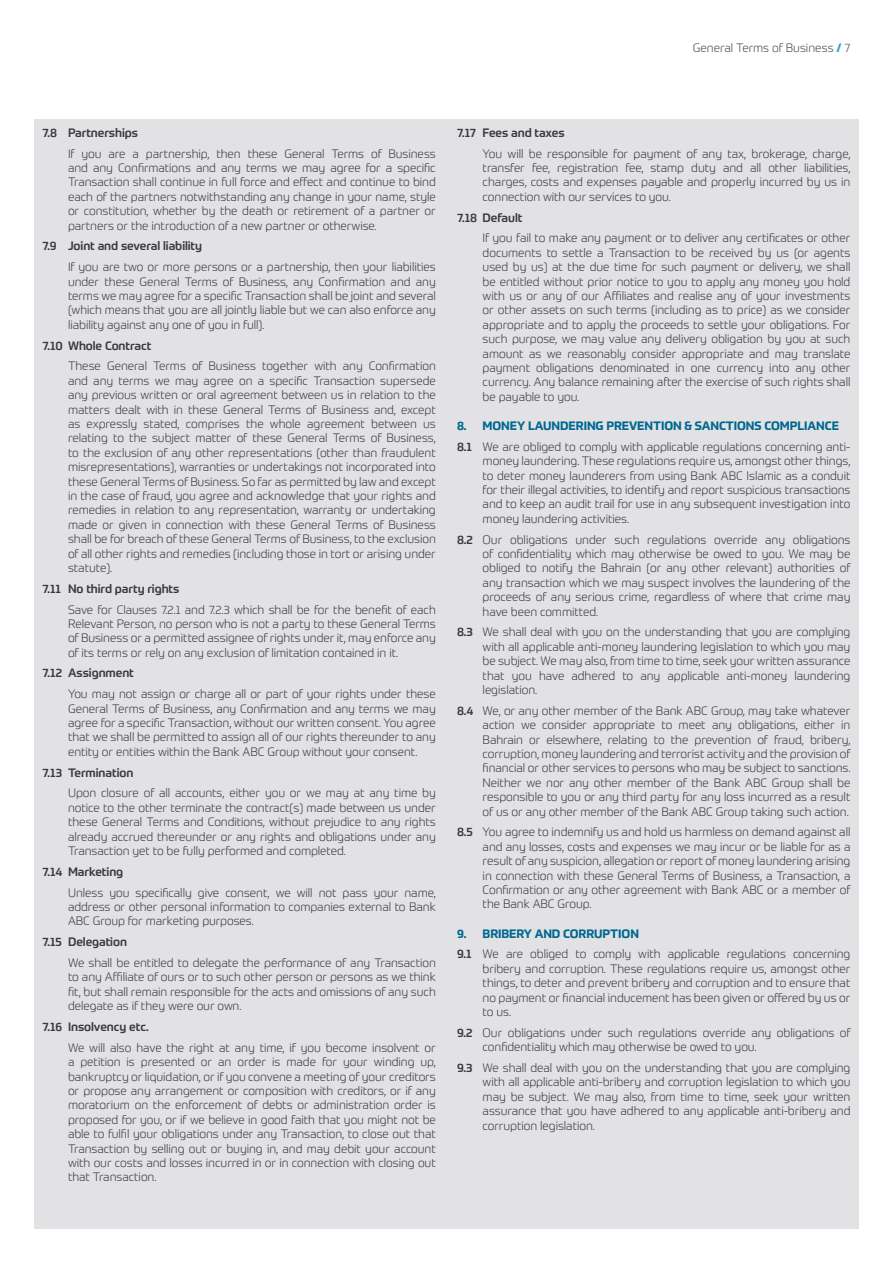
<style>
.page{position:relative;width:893px;height:1263px;background:#fff}
.page>*{position:absolute;margin:0;border:0;box-sizing:border-box;transform-origin:0 0}
.t1{font:300 12px/14.4px "Prometo";letter-spacing:-.005em;color:#363a42;text-align:justify}
.t2{font:500 12px "Prometo";letter-spacing:-.005em;color:#363a42}
.t3{font:700 12px "Prometo";letter-spacing:-.005em;color:#006891}
.t4{font:300 12px "Prometo";color:#454a51}
.s1{font-weight:700;color:#28a1c4}
.s2{font-weight:500}
</style>
<div class="page">
<div style="left:34px;top:119px;width:825px;height:1110px;background:#e2e2e4"></div>
<p class="t4" style="left:693px;top:40px;width:159px">General Terms of Business <span class="s1">/</span> 7</p>
<p class="t2" style="left:43px;top:125px;width:97px">7.8 Partnerships</p>
<p class="t1" style="left:68px;top:146px;width:369px">If you are a partnership, then these General Terms of Business and any Confirmations and any terms we may agree for a specific Transaction shall continue in full force and effect and continue to bind each of the partners notwithstanding any change in your name, style or constitution, whether by the death or retirement of a partner or partners or the introduction of a new partner or otherwise.</p>
<p class="t2" style="left:43px;top:239px;width:161px">7.9 Joint and several liability</p>
<p class="t1" style="left:68px;top:260px;width:369px">If you are two or more persons or a partnership, then your liabilities under these General Terms of Business, any Confirmation and any terms we may agree for a specific Transaction shall be joint and several (which means that you are all jointly liable but we can also enforce any liability against any one of you in full).</p>
<p class="t2" style="left:43px;top:338px;width:110px">7.10 Whole Contract</p>
<p class="t1" style="left:68px;top:359px;width:369px">These General Terms of Business together with any Confirmation and any terms we may agree on a specific Transaction supersede any previous written or oral agreement between us in relation to the matters dealt with in these General Terms of Business and, except as expressly stated, comprises the whole agreement between us relating to the subject matter of these General Terms of Business, to the exclusion of any other representations (other than fraudulent misrepresentations), warranties or undertakings not incorporated into these General Terms of Business. So far as permitted by law and except in the case of fraud, you agree and acknowledge that your rights and remedies in relation to any representation, warranty or undertaking made or given in connection with these General Terms of Business shall be for breach of these General Terms of Business, to the exclusion of all other rights and remedies (including those in tort or arising under statute).</p>
<p class="t2" style="left:43px;top:581px;width:138px">7.11 No third party rights</p>
<p class="t1" style="left:68px;top:602px;width:369px">Save for Clauses 7.2.1 and 7.2.3 which shall be for the benefit of each Relevant Person, no person who is not a party to these General Terms of Business or a permitted assignee of rights under it, may enforce any of its terms or rely on any exclusion of limitation contained in it.</p>
<p class="t2" style="left:43px;top:666px;width:93px">7.12 Assignment</p>
<p class="t1" style="left:68px;top:687px;width:369px">You may not assign or charge all or part of your rights under these General Terms of Business, any Confirmation and any terms we may agree for a specific Transaction, without our written consent. You agree that we shall be permitted to assign all of our rights thereunder to any entity or entities within the Bank ABC Group without your consent.</p>
<p class="t2" style="left:43px;top:765px;width:92px">7.13 Termination</p>
<p class="t1" style="left:68px;top:786px;width:369px">Upon closure of all accounts, either you or we may at any time by notice to the other terminate the contract(s) made between us under these General Terms and Conditions, without prejudice to any rights already accrued thereunder or any rights and obligations under any Transaction yet to be fully performed and completed.</p>
<p class="t2" style="left:43px;top:864px;width:82px">7.14 Marketing</p>
<p class="t1" style="left:68px;top:885px;width:369px">Unless you specifically give consent, we will not pass your name, address or other personal information to companies external to Bank ABC Group for marketing purposes.</p>
<p class="t2" style="left:43px;top:934px;width:86px">7.15 Delegation</p>
<p class="t1" style="left:68px;top:955px;width:369px">We shall be entitled to delegate the performance of any Transaction to any Affiliate of ours or to such other person or persons as we think fit, but shall remain responsible for the acts and omissions of any such delegate as if they were our own.</p>
<p class="t2" style="left:43px;top:1019px;width:108px">7.16 Insolvency etc.</p>
<p class="t1" style="left:68px;top:1040px;width:369px">We will also have the right at any time, if you become insolvent or a petition is presented or an order is made for your winding up, bankruptcy or liquidation, or if you convene a meeting of your creditors or propose any arrangement or composition with creditors, or if any moratorium on the enforcement of debts or administration order is proposed for you, or if we believe in good faith that you might not be able to fulfil your obligations under any Transaction, to close out that Transaction by selling out or buying in, and may debit your account with our costs and losses incurred in or in connection with closing out that Transaction.</p>
<p class="t2" style="left:457px;top:125px;width:109px">7.17 Fees and taxes</p>
<p class="t1" style="left:483px;top:146px;width:369px">You will be responsible for payment of any tax, brokerage, charge, transfer fee, registration fee, stamp duty and all other liabilities, charges, costs and expenses payable and properly incurred by us in connection with our services to you.</p>
<p class="t2" style="left:457px;top:210px;width:67px">7.18 Default</p>
<p class="t1" style="left:483px;top:231px;width:369px">If you fail to make any payment or to deliver any certificates or other documents to settle a Transaction to be received by us (or agents used by us) at the due time for such payment or delivery, we shall be entitled without prior notice to you to apply any money you hold with us or any of our Affiliates and realise any of your investments or other assets on such terms (including as to price) as we consider appropriate and to apply the proceeds to settle your obligations. For such purpose, we may value any delivery obligation by you at such amount as we reasonably consider appropriate and may translate payment obligations denominated in one currency into any other currency. Any balance remaining after the exercise of such rights shall be payable to you.</p>
<p class="t3" style="left:457px;top:418px;width:383px">8. MONEY LAUNDERING PREVENTION &amp; SANCTIONS COMPLIANCE</p>
<p class="t1" style="left:483px;top:439px;width:369px;text-indent:-26px"><span class="s2">8.1</span> We are obliged to comply with applicable regulations concerning anti&shy;money laundering. These regulations require us, amongst other things, to deter money launderers from using Bank ABC Islamic as a conduit for their illegal activities, to identify and report suspicious transactions and to keep an audit trail for use in any subsequent investigation into money laundering activities.</p>
<p class="t1" style="left:483px;top:532px;width:369px;text-indent:-26px"><span class="s2">8.2</span> Our obligations under such regulations override any obligations of confidentiality which may otherwise be owed to you. We may be obliged to notify the Bahrain (or any other relevant) authorities of any transaction which we may suspect involves the laundering of the proceeds of any serious crime, regardless of where that crime may have been committed.</p>
<p class="t1" style="left:483px;top:625px;width:369px;text-indent:-26px"><span class="s2">8.3</span> We shall deal with you on the understanding that you are complying with all applicable anti-money laundering legislation to which you may be subject. We may also, from time to time, seek your written assurance that you have adhered to any applicable anti-money laundering legislation.</p>
<p class="t1" style="left:483px;top:703px;width:369px;text-indent:-26px"><span class="s2">8.4</span> We, or any other member of the Bank ABC Group, may take whatever action we consider appropriate to meet any obligations, either in Bahrain or elsewhere, relating to the prevention of fraud, bribery, corruption, money laundering and terrorist activity and the provision of financial or other services to persons who may be subject to sanctions.<br>Neither we nor any other member of the Bank ABC Group shall be responsible to you or any third party for any loss incurred as a result of us or any other member of the Bank ABC Group taking such action.</p>
<p class="t1" style="left:483px;top:825px;width:369px;text-indent:-26px"><span class="s2">8.5</span> You agree to indemnify us and hold us harmless on demand against all and any losses, costs and expenses we may incur or be liable for as a result of any suspicion, allegation or report of money laundering arising in connection with these General Terms of Business, a Transaction, a Confirmation or any other agreement with Bank ABC or a member of the Bank ABC Group.</p>
<p class="t3" style="left:457px;top:926px;width:183px">9. BRIBERY AND CORRUPTION</p>
<p class="t1" style="left:483px;top:947px;width:369px;text-indent:-26px"><span class="s2">9.1</span> We are obliged to comply with applicable regulations concerning bribery and corruption. These regulations require us, amongst other things, to deter and prevent bribery and corruption and to ensure that no payment or financial inducement has been given or offered by us or to us.</p>
<p class="t1" style="left:483px;top:1025px;width:369px;text-indent:-26px"><span class="s2">9.2</span> Our obligations under such regulations override any obligations of confidentiality which may otherwise be owed to you.</p>
<p class="t1" style="left:483px;top:1060px;width:369px;text-indent:-26px"><span class="s2">9.3</span> We shall deal with you on the understanding that you are complying with all applicable anti-bribery and corruption legislation to which you may be subject. We may also, from time to time, seek your written assurance that you have adhered to any applicable anti-bribery and corruption legislation.</p>
</div>
